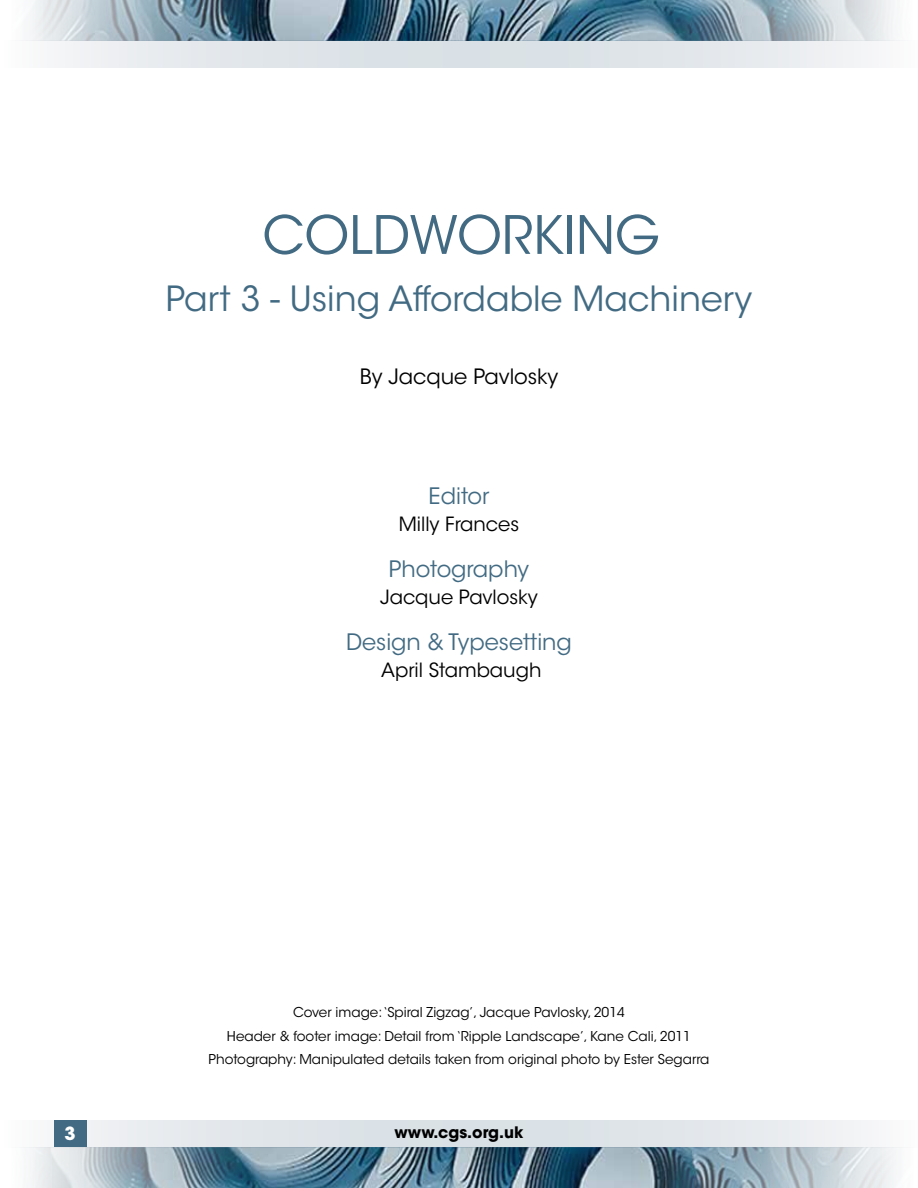
<style>
.page{position:relative;width:918px;height:1188px;background:#fff}
.page>*{position:absolute;margin:0;border:0;box-sizing:border-box;transform-origin:0 0}
.t1{font:52.5px "ITC Avant Garde Std";color:#426b83}
.t2{font:34.5px "ITC Avant Garde Std";color:#426b83}
.t3{font:22.5px "ITC Avant Garde Std";color:#426b83}
.t4{font:21px "ITC Avant Garde Std";color:#000}
.t5{font:19.5px "ITC Avant Garde Std";color:#000}
.t6{font:700 18px "ITC Avant Garde Std";color:#fff}
.t7{font:700 15.75px "ITC Avant Garde Std";color:#000}
.t8{font:13.5px/23.2px "ITC Avant Garde Std";color:#000;text-align:center}
</style>
<div class="page">
<img style="left:30px;top:0;width:864px;height:40px">
<img style="left:30px;top:1148px;width:866px;height:40px">
<svg style="left:22px;top:40px;width:879px;height:28px"></svg>
<svg style="left:23px;top:1120px;width:880px;height:28px"></svg>
<div style="left:54px;top:1120px;width:32px;height:28px;background:#426b83"></div>
<h1 class="t1" style="left:262px;top:203px;width:399px">COLDWORKING</h1>
<h2 class="t2" style="left:166px;top:278px;width:588px">Part 3 - Using Affordable Machinery</h2>
<h3 class="t4" style="left:360px;top:364px;width:200px">By Jacque Pavlosky</h3>
<h3 class="t3" style="left:429px;top:483px;width:62px">Editor</h3>
<h3 class="t5" style="left:399px;top:512px;width:122px">Milly Frances</h3>
<h3 class="t3" style="left:389px;top:555px;width:142px">Photography</h3>
<h3 class="t5" style="left:380px;top:585px;width:159px">Jacque Pavlosky</h3>
<h3 class="t3" style="left:346px;top:628px;width:227px">Design &amp; Typesetting</h3>
<h3 class="t5" style="left:381px;top:658px;width:162px">April Stambaugh</h3>
<p class="t8" style="left:209px;top:1001px;width:502px">Cover image: ‘Spiral Zigzag’, Jacque Pavlosky, 2014<br>Header &amp; footer image: Detail from ‘Ripple Landscape’, Kane Cali, 2011<br>Photography: Manipulated details taken from original photo by Ester Segarra</p>
<h3 class="t6" style="left:65px;top:1122px;width:13px">3</h3>
<p class="t7" style="left:395px;top:1122px;width:130px">www.cgs.org.uk</p>
</div>
